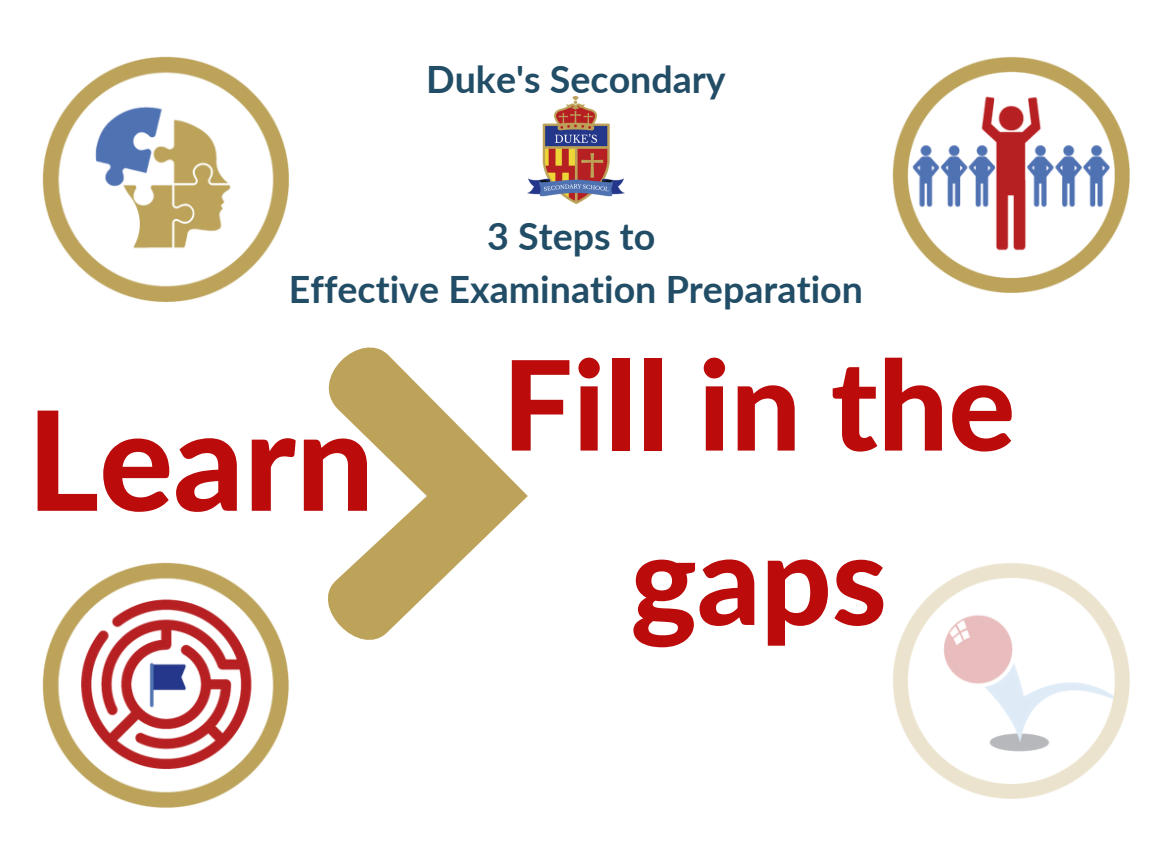
<style>
.page{position:relative;width:1152px;height:864px;background:#fff}
.page>*{position:absolute;margin:0;border:0;box-sizing:border-box;transform-origin:0 0}
.t1{font:800 138.15px "Lato";color:#bb0b0b}
.t2{font:800 124.65px/174.3px "Lato";color:#bb0b0b;text-align:center}
.t3{font:700 37.65px "Lato";color:#224d66}
</style>
<div class="page">
<svg style="left:327px;top:347px;width:201px;height:293px"></svg>
<img style="left:43px;top:563px;width:245px;height:245px">
<img style="left:893px;top:56px;width:236px;height:236px">
<img style="left:893px;top:563px;width:236px;height:236px">
<img style="left:43px;top:56px;width:245px;height:245px">
<img style="left:528px;top:97px;width:97px;height:107px">
<p class="t3" style="left:426px;top:56px;width:301px">Duke's Secondary</p>
<p class="t3" style="left:487px;top:213px;width:170px">3 Steps to</p>
<p class="t3" style="left:289px;top:265px;width:576px">Effective Examination Preparation</p>
<p class="t1" style="left:27px;top:374px;width:349px">Learn</p>
<p class="t2" style="left:502px;top:315px;width:514px">Fill in the gaps</p>
</div>
